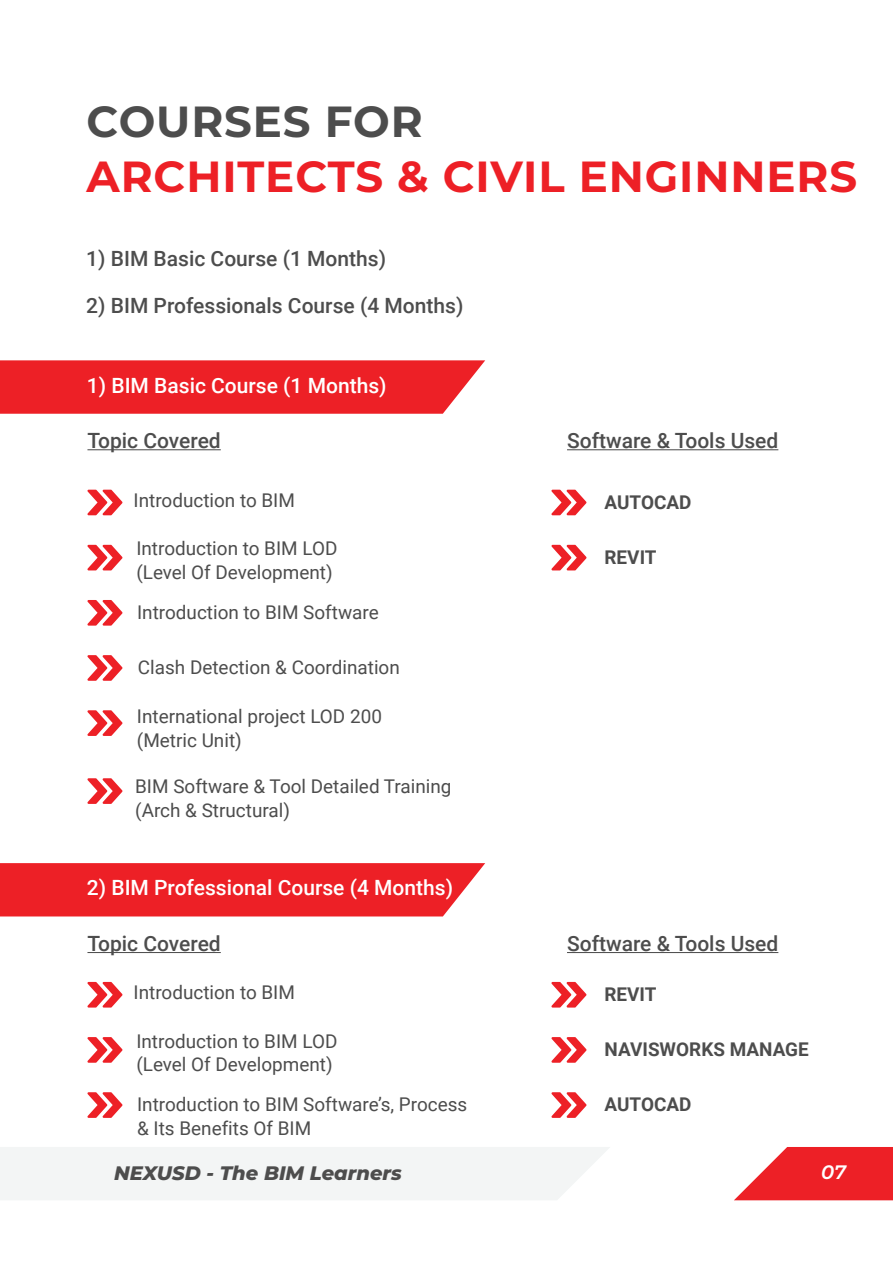
<style>
.page{position:relative;width:893px;height:1263px;background:#fff}
.page>*{position:absolute;margin:0;border:0;box-sizing:border-box;transform-origin:0 0}
.t1{font:700 43.5px "Montserrat";letter-spacing:.02em;color:#ed2026}
.t2{font:700 43.5px "Montserrat";letter-spacing:.02em;color:#4d4d4d}
.t3{font:500 21px "Roboto";color:#4d4d4d}
.t4{font:500 21px "Roboto";color:#fff}
.t5{font:italic 800 19.5px "Montserrat";color:#4d4d4d}
.t6{font:italic 600 19.5px "Montserrat";color:#fff}
.t7{font:18.9px/23.7px "Roboto";color:#4d4d4d}
.t8{font:700 18.9px "Roboto";color:#4d4d4d}
</style>
<div class="page">
<div style="left:0;top:1147px;width:610px;height:53px;background:#f3f5f5"></div>
<svg style="left:734px;top:1147px;width:159px;height:53px"></svg>
<svg style="left:0;top:360px;width:485px;height:54px;background:#ed2c31"></svg>
<hr style="left:87px;top:449px;width:134px;height:1px;background:#4d4d4d">
<svg style="left:87px;top:490px;width:36px;height:25px"></svg>
<svg style="left:87px;top:778px;width:36px;height:26px"></svg>
<svg style="left:87px;top:545px;width:36px;height:25px"></svg>
<svg style="left:87px;top:600px;width:36px;height:26px"></svg>
<svg style="left:87px;top:655px;width:36px;height:26px"></svg>
<svg style="left:87px;top:710px;width:36px;height:26px"></svg>
<hr style="left:567px;top:449px;width:211px;height:1px;background:#4d4d4d">
<svg style="left:551px;top:490px;width:36px;height:25px"></svg>
<svg style="left:551px;top:545px;width:36px;height:25px"></svg>
<div style="left:0;top:863px;width:485px;height:53px;background:#ed2026"></div>
<hr style="left:87px;top:952px;width:134px;height:1px;background:#4d4d4d">
<svg style="left:87px;top:982px;width:36px;height:25px"></svg>
<svg style="left:87px;top:1037px;width:36px;height:26px"></svg>
<svg style="left:87px;top:1092px;width:36px;height:26px"></svg>
<hr style="left:567px;top:952px;width:211px;height:1px;background:#4d4d4d">
<svg style="left:551px;top:982px;width:36px;height:25px"></svg>
<svg style="left:551px;top:1037px;width:36px;height:26px"></svg>
<svg style="left:551px;top:1092px;width:36px;height:26px"></svg>
<h1 class="t2" style="left:87px;top:90px;width:338px">COURSES FOR</h1>
<h1 class="t1" style="left:87px;top:145px;width:772px">ARCHITECTS &amp; CIVIL ENGINNERS</h1>
<p class="t3" style="left:86px;top:244px;width:301px">1) BIM Basic Course (1 Months)</p>
<p class="t3" style="left:86px;top:291px;width:379px">2) BIM Professionals Course (4 Months)</p>
<p class="t4" style="left:87px;top:370px;width:301px">1) BIM Basic Course (1 Months)</p>
<p class="t3" style="left:87px;top:426px;width:135px">Topic Covered</p>
<p class="t7" style="left:134px;top:488px;width:163px">Introduction to BIM</p>
<p class="t7" style="left:136px;top:536px;width:203px">Introduction to BIM LOD (Level Of Development)</p>
<p class="t7" style="left:137px;top:600px;width:243px">Introduction to BIM Software</p>
<p class="t7" style="left:138px;top:655px;width:263px">Clash Detection &amp; Coordination</p>
<p class="t7" style="left:137px;top:704px;width:247px">International project LOD 200 (Metric Unit)</p>
<p class="t7" style="left:135px;top:774px;width:318px">BIM Software &amp; Tool Detailed Training (Arch &amp; Structural)</p>
<p class="t4" style="left:87px;top:873px;width:368px">2) BIM Professional Course (4 Months)</p>
<p class="t3" style="left:87px;top:929px;width:135px">Topic Covered</p>
<p class="t7" style="left:134px;top:980px;width:163px">Introduction to BIM</p>
<p class="t7" style="left:136px;top:1028px;width:203px">Introduction to BIM LOD (Level Of Development)</p>
<p class="t7" style="left:137px;top:1092px;width:332px">Introduction to BIM Software’s, Process &amp; Its Benefits Of BIM</p>
<p class="t5" style="left:114px;top:1159px;width:289px">NEXUSD - The BIM Learners</p>
<p class="t3" style="left:567px;top:426px;width:213px">Software &amp; Tools Used</p>
<p class="t8" style="left:604px;top:489px;width:88px">AUTOCAD</p>
<p class="t8" style="left:605px;top:544px;width:54px">REVIT</p>
<p class="t3" style="left:567px;top:929px;width:213px">Software &amp; Tools Used</p>
<p class="t8" style="left:604px;top:981px;width:54px">REVIT</p>
<p class="t8" style="left:605px;top:1036px;width:206px">NAVISWORKS MANAGE</p>
<p class="t8" style="left:605px;top:1091px;width:88px">AUTOCAD</p>
<p class="t6" style="left:821px;top:1158px;width:26px">07</p>
</div>
